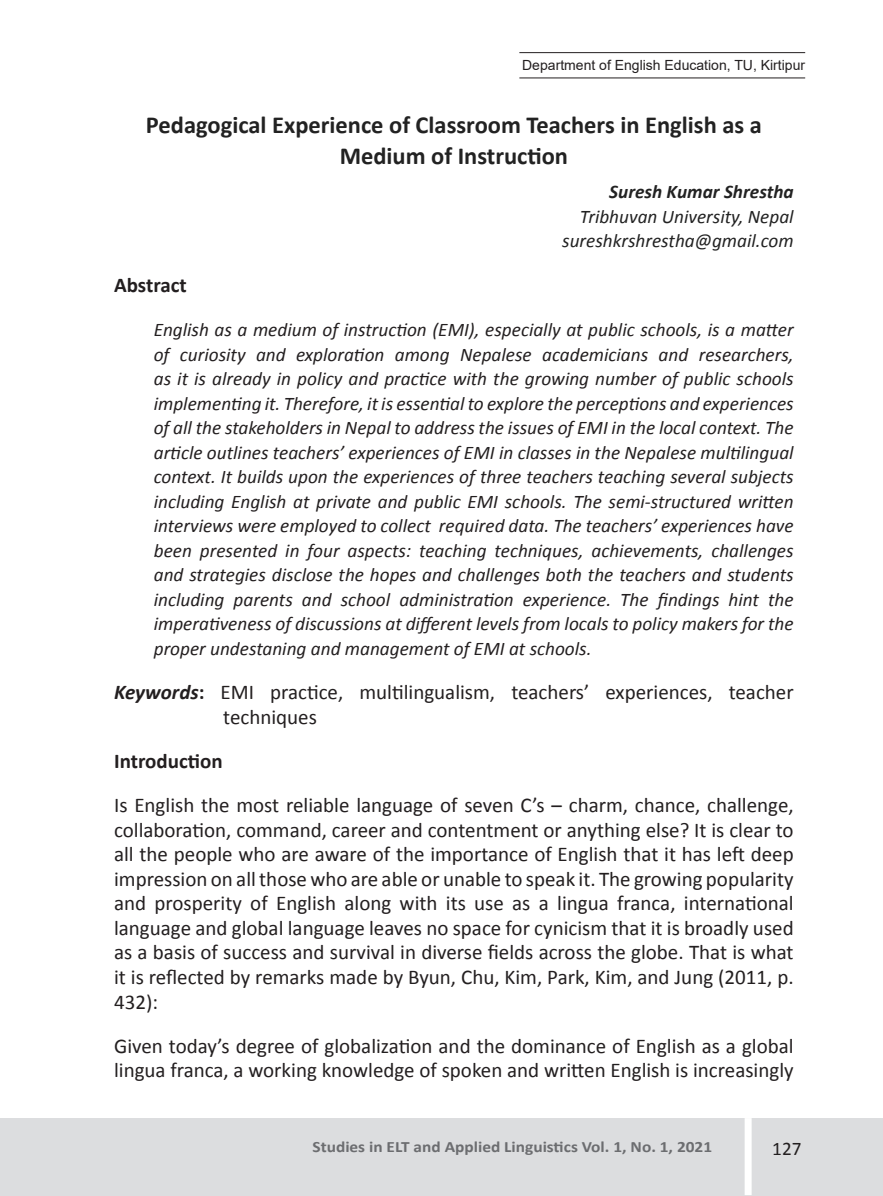
<style>
.page{position:relative;width:883px;height:1196px;background:#fff}
.page>*{position:absolute;margin:0;border:0;box-sizing:border-box;transform-origin:0 0}
.Heading{font:700 24.5px/31.5px "Calibri";color:#222;text-align:center}
.t1{font:21px/24.5px "Calibri";color:#231f20}
.Sub_Heading{font:700 21px "Calibri";color:#231f20}
.t2{font:italic 19.25px/24.5px "Calibri";color:#231f20;text-align:justify}
.By_Name{font:italic 19.25px "Calibri";color:#222}
.By_Name-2{font:italic 700 19.25px "Calibri";color:#222}
.t3{font:19.25px "Calibri";color:#231f20}
.t4{font:700 15.75px "Calibri";color:#6c6d70;scale:1.1 1}
.t5{font:14px "Arial";color:#231f20}
.s1{font-weight:700;font-style:italic}
.s2{font-weight:700}
</style>
<div class="page">
<div style="left:0;top:1118px;width:883px;height:77px;background:#dcdddf"></div>
<div style="left:745px;top:1118px;width:7px;height:77px;background:#fff"></div>
<hr style="left:519px;top:77px;width:286px;height:1px;background:#231f20">
<hr style="left:519px;top:52px;width:286px;height:1px;background:#231f20">
<p class="t5" style="left:522px;top:55px;width:284px">Department of English Education, TU, Kirtipur</p>
<p class="Heading" style="left:146px;top:109px;width:617px">Pedagogical Experience of Classroom Teachers in English as a<br>Medium of Instruction</p>
<p class="By_Name-2" style="left:609px;top:180px;width:186px">Suresh Kumar Shrestha</p>
<p class="By_Name" style="left:580px;top:203px;width:215px">Tribhuvan University, Nepal</p>
<p class="By_Name" style="left:562px;top:228px;width:233px">sureshkrshrestha@gmail.com</p>
<p class="Sub_Heading" style="left:114px;top:271px;width:74px">Abstract</p>
<p class="t2" style="left:154px;top:317px;width:641px">English as a medium of instruction (EMI), especially at public schools, is a matter of curiosity and exploration among Nepalese academicians and researchers, as it is already in policy and practice with the growing number of public schools implementing it. Therefore, it is essential to explore the perceptions and experiences of all the stakeholders in Nepal to address the issues of EMI in the local context. The article outlines teachers’ experiences of EMI in classes in the Nepalese multilingual context. It builds upon the experiences of three teachers teaching several subjects including English at private and public EMI schools. The semi-structured written interviews were employed to collect required data. The teachers’ experiences have been presented in four aspects: teaching techniques, achievements, challenges and strategies disclose the hopes and challenges both the teachers and students including parents and school administration experience. The findings hint the imperativeness of discussions at different levels from locals to policy makers for the proper undestaning and management of EMI at schools.</p>
<p class="t1" style="left:223px;top:680px;width:572px;text-indent:-109px"><span class="s1">Keywords</span><span class="s2">:</span> EMI practice, multilingualism, teachers’ experiences, teacher techniques</p>
<p class="Sub_Heading" style="left:114px;top:747px;width:110px">Introduction</p>
<p class="t1" style="left:114px;top:793px;width:681px;text-align:justify">Is English the most reliable language of seven C’s – charm, chance, challenge, collaboration, command, career and contentment or anything else? It is clear to all the people who are aware of the importance of English that it has left deep impression on all those who are able or unable to speak it. The growing popularity and prosperity of English along with its use as a lingua franca, international language and global language leaves no space for cynicism that it is broadly used as a basis of success and survival in diverse fields across the globe. That is what it is reflected by remarks made by Byun, Chu, Kim, Park, Kim, and Jung (2011, p.<br>432):</p>
<p class="t1" style="left:114px;top:1033px;width:681px">Given today’s degree of globalization and the dominance of English as a global lingua franca, a working knowledge of spoken and written English is increasingly</p>
<p class="t4" style="left:313px;top:1136px;width:365px">Studies in ELT and Applied Linguistics Vol. 1, No. 1, 2021</p>
<p class="t3" style="left:772px;top:1136px;width:31px">127</p>
</div>
